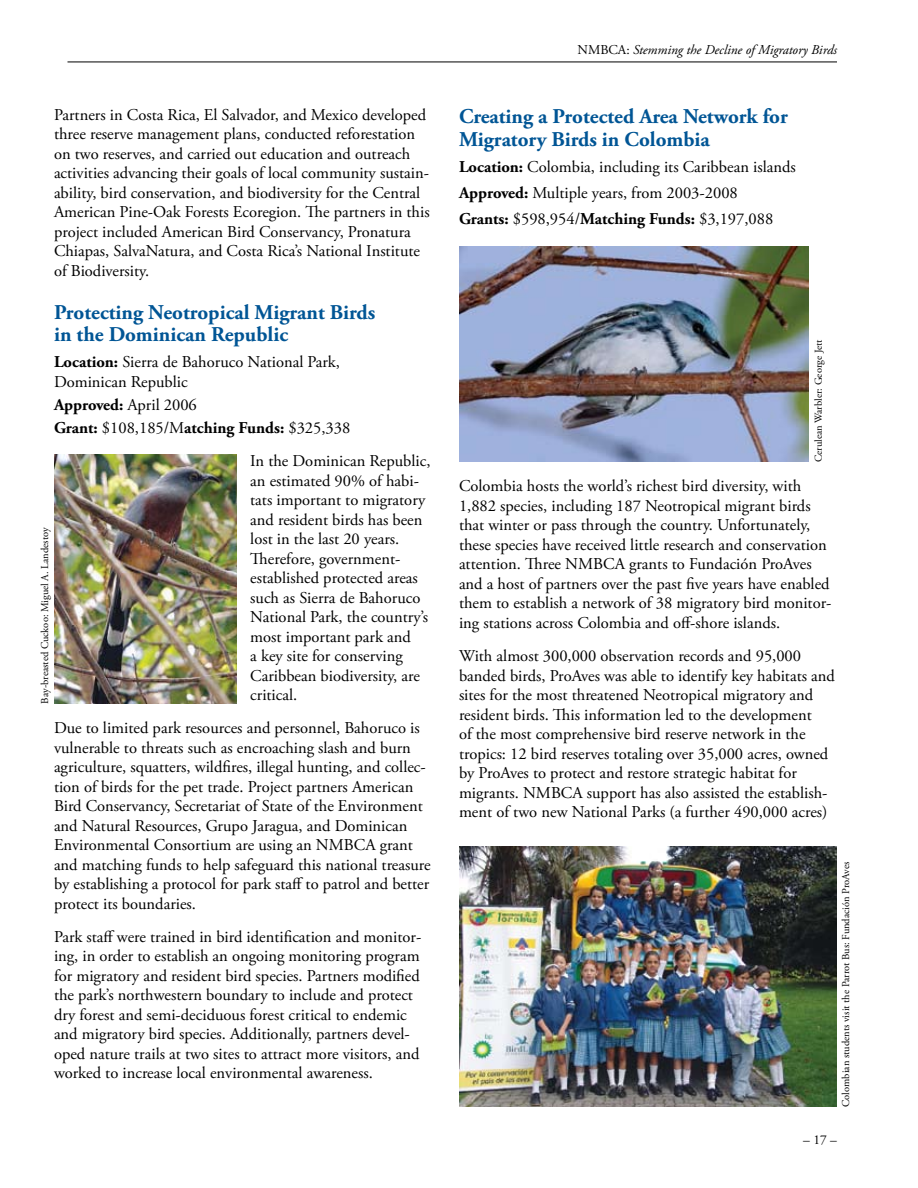
<style>
.page{position:relative;width:918px;height:1188px;background:#fff}
.page>*{position:absolute;margin:0;border:0;box-sizing:border-box;transform-origin:0 0}
.t1{font:700 21px/22.5px "Adobe Garamond Pro";color:#005595}
.t2{font:16.5px/19.5px "Adobe Garamond Pro";color:#000}
.t3{font:700 16.5px/23px "Adobe Garamond Pro";color:#000}
.t4{font:italic 13.5px "Adobe Garamond Pro";color:#000}
.t5{font:13.5px "Adobe Garamond Pro";color:#000}
.t6{font:10.5px "Adobe Garamond Pro";color:#000}
.s1{font-weight:700}
.s2{font-weight:400}
.s3{font-style:normal}
</style>
<div class="page">
<hr style="left:68px;top:62px;width:769px;height:1px;background:#000">
<img style="left:54px;top:455px;width:183px;height:249px">
<img style="left:459px;top:846px;width:378px;height:260px">
<img style="left:459px;top:246px;width:349px;height:216px">
<p class="t2" style="left:54px;top:106px;width:377px">Partners in Costa Rica, El Salvador, and Mexico developed three reserve management plans, conducted reforestation on two reserves, and carried out education and outreach activities advancing their goals of local community sustain&shy;ability, bird conservation, and biodiversity for the Central American Pine-Oak Forests Ecoregion. The partners in this project included American Bird Conservancy, Pronatura Chiapas, SalvaNatura, and Costa Rica’s National Institute of Biodiversity.</p>
<p class="t1" style="left:54px;top:301px;width:323px">Protecting Neotropical Migrant Birds in the Dominican Republic</p>
<p class="t2" style="left:54px;top:353px;width:288px"><span class="s1">Location:</span> Sierra de Bahoruco National Park,<br>Dominican Republic</p>
<p class="t3" style="left:54px;top:394px;width:298px">Approved: <span class="s2">April 2006<br></span>Grant: <span class="s2">$108,185/M</span>atching Funds: <span class="s2">$325,338</span></p>
<p class="t2" style="left:250px;top:452px;width:182px">In the Dominican Republic, an estimated 90% of habi&shy;tats important to migratory and resident birds has been lost in the last 20 years.<br>Therefore, government&shy;established protected areas such as Sierra de Bahoruco<br>National Park, the country’s most important park and<br>a key site for conserving<br>Caribbean biodiversity, are critical.</p>
<p class="t2" style="left:54px;top:719px;width:378px">Due to limited park resources and personnel, Bahoruco is vulnerable to threats such as encroaching slash and burn agriculture, squatters, wildfires, illegal hunting, and collec&shy;tion of birds for the pet trade. Project partners American Bird Conservancy, Secretariat of State of the Environment and Natural Resources, Grupo Jaragua, and Dominican Environmental Consortium are using an NMBCA grant and matching funds to help safeguard this national treasure by establishing a protocol for park staff to patrol and better protect its boundaries.</p>
<p class="t2" style="left:54px;top:927px;width:369px">Park staff were trained in bird identification and monitor&shy;ing, in order to establish an ongoing monitoring program for migratory and resident bird species. Partners modified the park’s northwestern boundary to include and protect dry forest and semi-deciduous forest critical to endemic and migratory bird species. Additionally, partners devel&shy;oped nature trails at two sites to attract more visitors, and worked to increase local environmental awareness.</p>
<p class="t6" style="left:39px;top:704px;width:178px;rotate:-90deg">Bay-breasted Cuckoo: Miguel A. Landestoy</p>
<p class="t4" style="left:578px;top:42px;width:261px"><span class="s3">NMBCA:</span> Stemming the Decline of Migratory Birds</p>
<p class="t1" style="left:459px;top:106px;width:330px">Creating a Protected Area Network for<br>Migratory Birds in Colombia</p>
<p class="t2" style="left:459px;top:154px;width:338px;line-height:26.2px"><span class="s1">Location:</span> Colombia, including its Caribbean islands<br><span class="s1">Approved:</span> Multiple years, from 2003-2008<br><span class="s1">Grants:</span> $598,954/<span class="s1">Matching Funds:</span> $3,197,088</p>
<p class="t6" style="left:812px;top:462px;width:124px;rotate:-90deg">Cerulean Warbler: George Jett</p>
<p class="t2" style="left:459px;top:477px;width:374px">Colombia hosts the world’s richest bird diversity, with 1,882 species, including 187 Neotropical migrant birds that winter or pass through the country. Unfortunately, these species have received little research and conservation attention. Three NMBCA grants to Fundación ProAves and a host of partners over the past five years have enabled them to establish a network of 38 migratory bird monitor&shy;ing stations across Colombia and off-shore islands.</p>
<p class="t2" style="left:459px;top:647px;width:377px">With almost 300,000 observation records and 95,000 banded birds, ProAves was able to identify key habitats and sites for the most threatened Neotropical migratory and resident birds. This information led to the development<br>of the most comprehensive bird reserve network in the tropics: 12 bird reserves totaling over 35,000 acres, owned by ProAves to protect and restore strategic habitat for migrants. NMBCA support has also assisted the establish&shy;ment of two new National Parks (a further 490,000 acres)</p>
<p class="t6" style="left:839px;top:1107px;width:247px;rotate:-90deg">Colombian students visit the Parrot Bus: Fundación ProAves</p>
<p class="t5" style="left:803px;top:1131px;width:35px">– 17 –</p>
</div>
